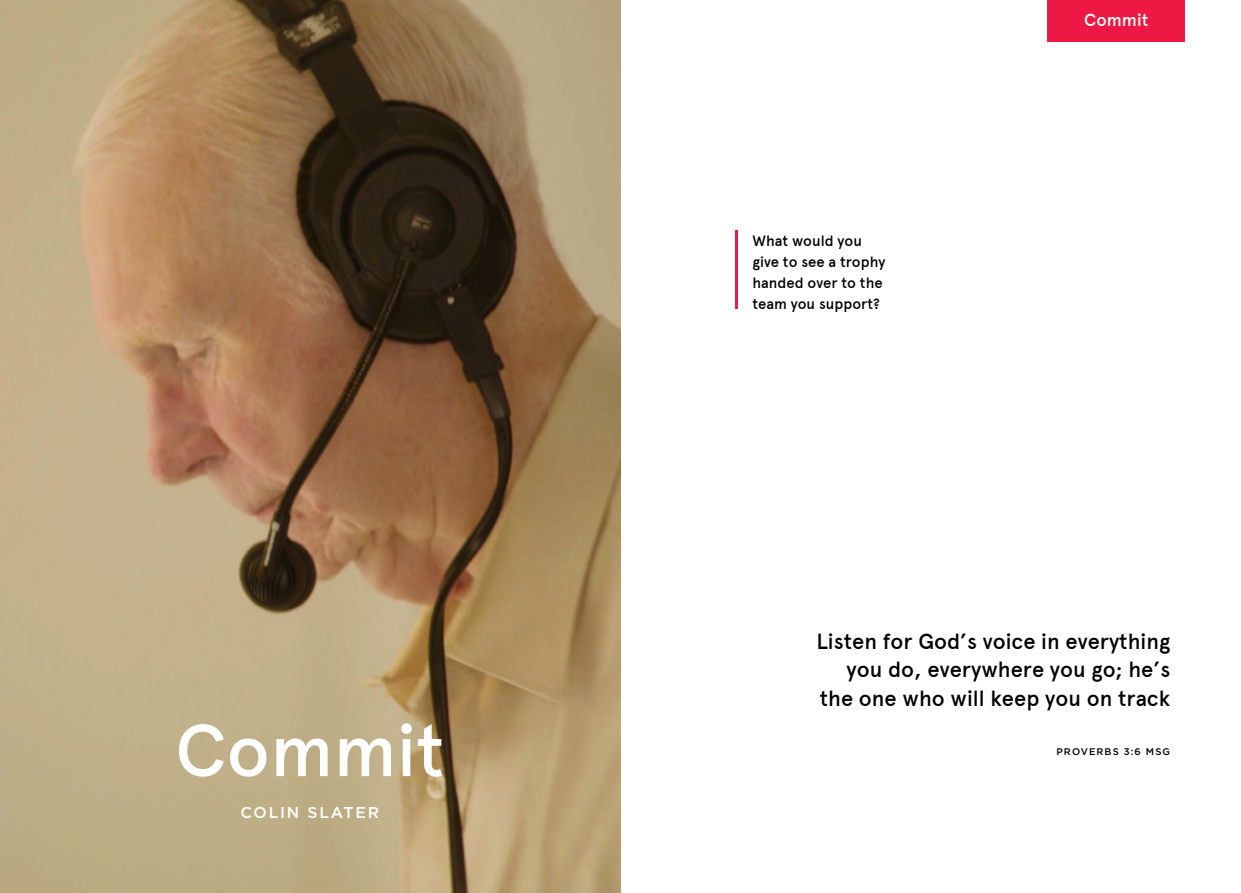
<style>
.page{position:relative;width:1241px;height:893px;background:#fff}
.page>*{position:absolute;margin:0;border:0;box-sizing:border-box;transform-origin:0 0}
.t1{font:500 73.5px "Apercu";color:#fff}
.t2{font:500 21.88px/28.3px "Apercu";color:#000;text-align:right}
.t3{font:500 17.5px "Apercu";color:#fff}
.t4{font:500 15.75px "Gotham";letter-spacing:.11em;color:#fff}
.t5{font:500 14.88px/20.8px "Apercu";color:#000}
.t6{font:500 9.62px "Gotham";letter-spacing:.11em;color:#000}
</style>
<div class="page">
<img style="left:0;top:0;width:620px;height:893px">
<hr style="left:734px;top:231px;width:3px;height:78px;background:#ed1844">
<div style="left:1047px;top:0;width:138px;height:42px;background:#ed1844"></div>
<h1 class="t1" style="left:175px;top:706px;width:271px">Commit</h1>
<p class="t4" style="left:240px;top:803px;width:140px">COLIN SLATER</p>
<p class="t5" style="left:752px;top:230px;width:134px">What would you give to see a trophy handed over to the team you support?</p>
<p class="t3" style="left:1084px;top:10px;width:66px">Commit</p>
<p class="t2" style="left:816px;top:627px;width:355px">Listen for God’s voice in everything you do, everywhere you go; he’s the one who will keep you on track</p>
<p class="t6" style="left:1056px;top:746px;width:115px">PROVERBS 3:6 MSG</p>
</div>
